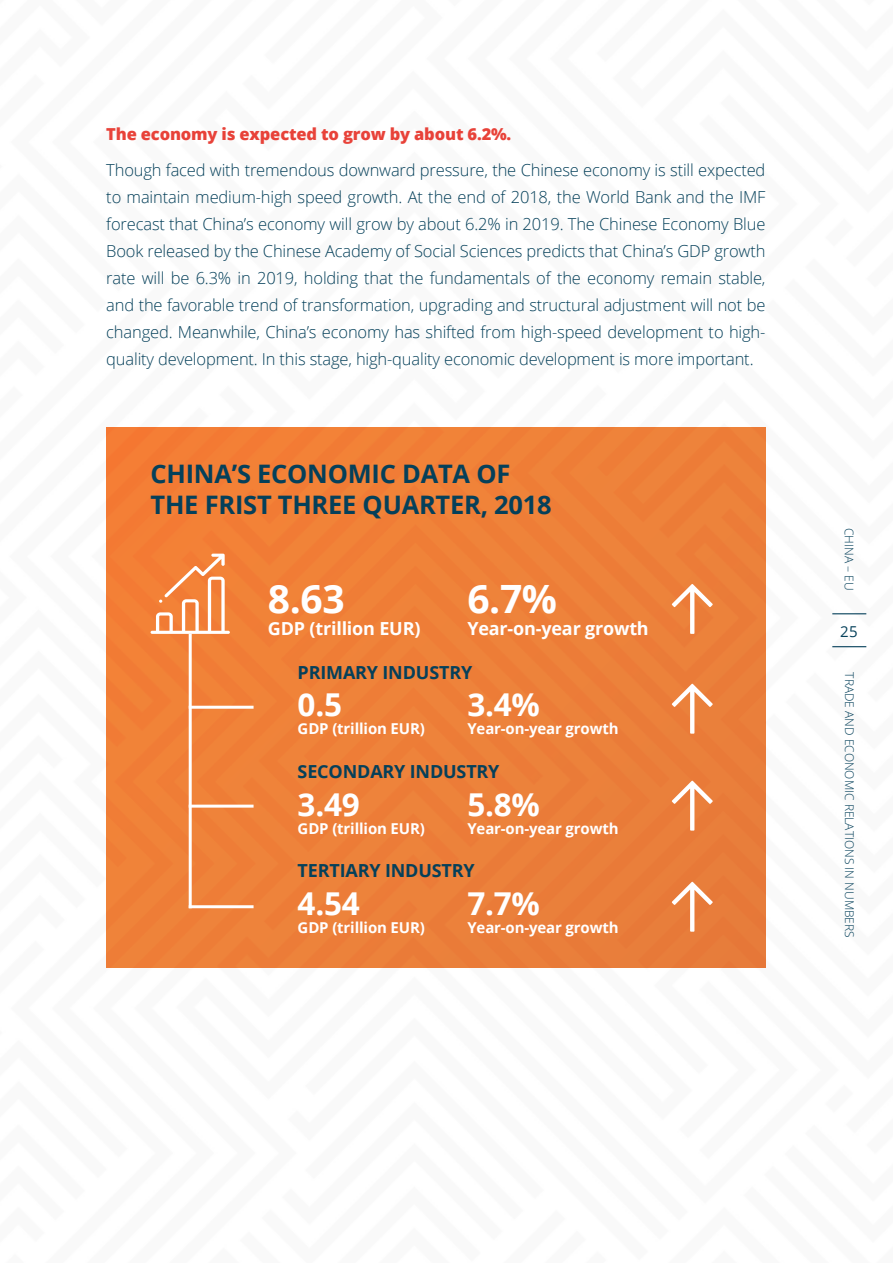
<style>
.page{position:relative;width:893px;height:1263px;background:#fff}
.page>*{position:absolute;margin:0;border:0;box-sizing:border-box;transform-origin:0 0}
.t1{font:700 39px "Open Sans";color:#fff}
.t2{font:700 31.5px "Open Sans";color:#fff}
.t3{font:700 25.5px/30.6px "Open Sans";letter-spacing:-.01em;color:#05405a}
.t4{font:700 18px "Open Sans";letter-spacing:-.01em;color:#05405a}
.t5{font:700 18px "Open Sans";letter-spacing:-.01em;color:#fff}
.t6{font:300 16.5px/27px "Open Sans";letter-spacing:-.01em;color:#05405a;text-align:justify}
.t7{font:800 16.5px "Open Sans";letter-spacing:-.01em;color:#e84239}
.t8{font:700 15px "Open Sans";letter-spacing:-.01em;color:#fff}
.t9{font:15px "Open Sans";color:#05405a}
.t10{font:300 12px "Open Sans";color:#05405a}
</style>
<div class="page">
<div style="left:106px;top:428px;width:659px;height:540px;background:#ee7f38"></div>
<svg style="left:151px;top:554px;width:79px;height:80px"></svg>
<svg style="left:672px;top:584px;width:41px;height:50px"></svg>
<svg style="left:672px;top:684px;width:41px;height:50px"></svg>
<svg style="left:672px;top:781px;width:41px;height:50px"></svg>
<svg style="left:672px;top:882px;width:41px;height:50px"></svg>
<hr style="left:189px;top:634px;width:3px;height:274px;background:#fff">
<hr style="left:189px;top:905px;width:65px;height:3px;background:#fff">
<hr style="left:189px;top:805px;width:65px;height:3px;background:#fff">
<hr style="left:189px;top:706px;width:65px;height:3px;background:#fff">
<hr style="left:832px;top:646px;width:34px;height:1px;background:#05405a">
<hr style="left:832px;top:613px;width:34px;height:1px;background:#05405a">
<p class="t7" style="left:106px;top:122px;width:407px">The economy is expected to grow by about 6.2%.</p>
<p class="t6" style="left:106px;top:156px;width:661px">Though faced with tremendous downward pressure, the Chinese economy is still expected to maintain medium-high speed growth. At the end of 2018, the World Bank and the IMF forecast that China’s economy will grow by about 6.2% in 2019. The Chinese Economy Blue Book released by the Chinese Academy of Social Sciences predicts that China’s GDP growth rate will be 6.3% in 2019, holding that the fundamentals of the economy remain stable, and the favorable trend of transformation, upgrading and structural adjustment will not be changed. Meanwhile, China’s economy has shifted from high-speed development to high&shy;quality development. In this stage, high-quality economic development is more important.</p>
<h3 class="t3" style="left:151px;top:458px;width:403px">CHINA’S ECONOMIC DATA OF<br>THE FRIST THREE QUARTER, 2018</h3>
<h1 class="t1" style="left:268px;top:571px;width:78px">8.63</h1>
<h1 class="t1" style="left:467px;top:571px;width:91px">6.7%</h1>
<p class="t5" style="left:268px;top:615px;width:154px">GDP (trillion EUR)</p>
<p class="t5" style="left:467px;top:615px;width:183px">Year-on-year growth</p>
<p class="t4" style="left:298px;top:659px;width:176px">PRIMARY INDUSTRY</p>
<h2 class="t2" style="left:298px;top:683px;width:46px">0.5</h2>
<h2 class="t2" style="left:467px;top:683px;width:74px">3.4%</h2>
<p class="t8" style="left:298px;top:718px;width:129px">GDP (trillion EUR)</p>
<p class="t8" style="left:467px;top:718px;width:153px">Year-on-year growth</p>
<p class="t4" style="left:298px;top:758px;width:203px">SECONDARY INDUSTRY</p>
<h2 class="t2" style="left:298px;top:782px;width:63px">3.49</h2>
<h2 class="t2" style="left:467px;top:782px;width:74px">5.8%</h2>
<p class="t8" style="left:298px;top:817px;width:129px">GDP (trillion EUR)</p>
<p class="t8" style="left:467px;top:817px;width:153px">Year-on-year growth</p>
<p class="t4" style="left:298px;top:857px;width:179px">TERTIARY INDUSTRY</p>
<h2 class="t2" style="left:298px;top:881px;width:63px">4.54</h2>
<h2 class="t2" style="left:467px;top:881px;width:74px">7.7%</h2>
<p class="t8" style="left:298px;top:916px;width:129px">GDP (trillion EUR)</p>
<p class="t8" style="left:467px;top:916px;width:153px">Year-on-year growth</p>
<p class="t10" style="left:857px;top:528px;width:64px;rotate:90deg">CHINA – EU</p>
<p class="t9" style="left:840px;top:621px;width:19px">25</p>
<p class="t10" style="left:858px;top:672px;width:267px;rotate:90deg">TRADE AND ECONOMIC RELATIONS IN NUMBERS</p>
</div>
